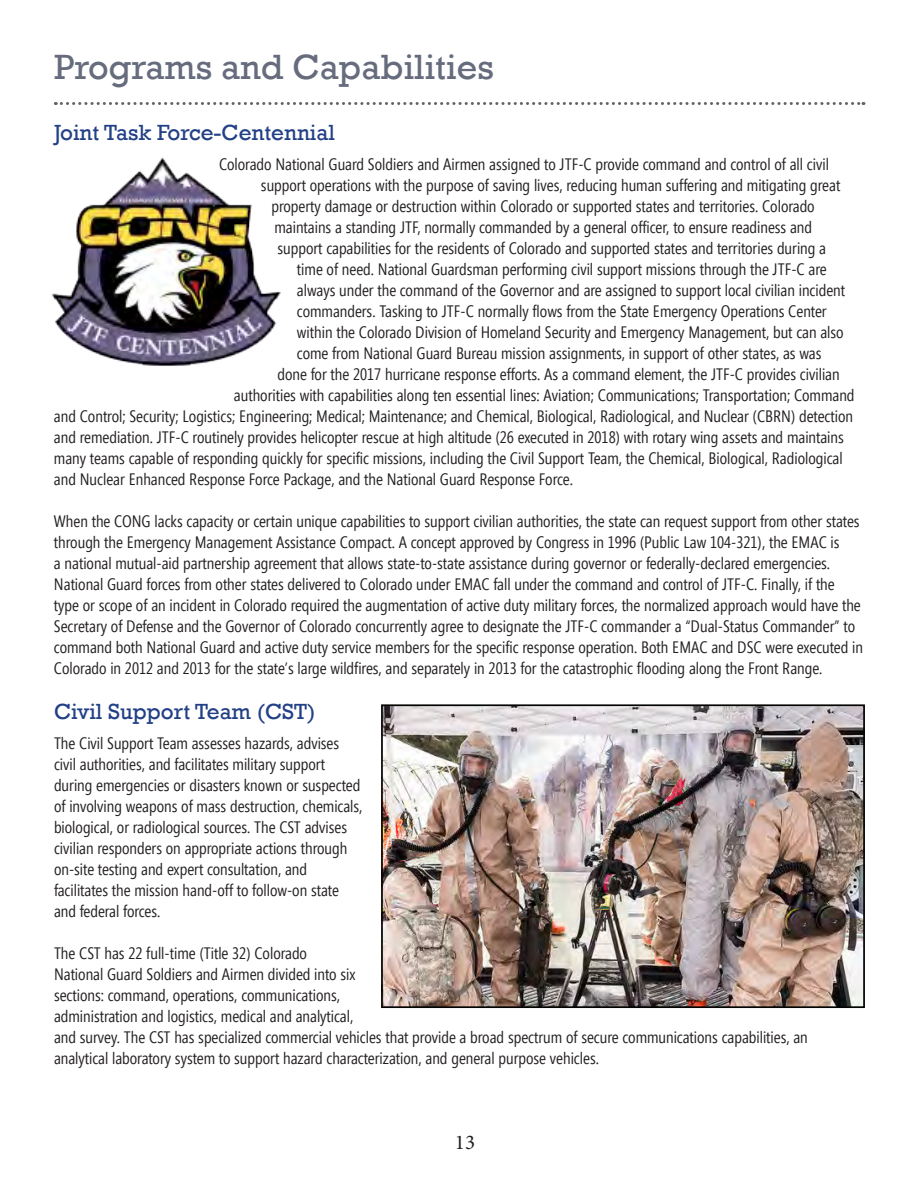
<style>
.page{position:relative;width:918px;height:1188px;background:#fff}
.page>*{position:absolute;margin:0;border:0;box-sizing:border-box;transform-origin:0 0}
.t1{font:36px "Rockwell";color:#666c7d}
.t2{font:22.5px "Rockwell";color:#224086}
.t3{font:21px "Minion Pro";color:#231f20}
.t4{font:16.5px/21px "Segoe Condensed";color:#231f20}
</style>
<div class="page">
<svg style="left:55px;top:102px;width:809px;height:3px"></svg>
<img style="left:51px;top:157px;width:230px;height:209px">
<img style="left:384px;top:707px;width:478px;height:298px">
<div style="left:381px;top:704px;width:484px;height:304px;border:2px solid #040503"></div>
<p class="t1" style="left:54px;top:46px;width:441px">Programs and Capabilities</p>
<p class="t2" style="left:54px;top:119px;width:283px">Joint Task Force-Centennial</p>
<p class="t4" style="left:219px;top:154px;width:612px">Colorado National Guard Soldiers and Airmen assigned to JTF-C provide command and control of all civil</p>
<p class="t4" style="left:261px;top:175px;width:581px">support operations with the purpose of saving lives, reducing human suffering and mitigating great</p>
<p class="t4" style="left:271px;top:196px;width:545px">property damage or destruction within Colorado or supported states and territories. Colorado</p>
<p class="t4" style="left:274px;top:217px;width:539px">maintains a standing JTF, normally commanded by a general officer, to ensure readiness and</p>
<p class="t4" style="left:277px;top:238px;width:550px">support capabilities for the residents of Colorado and supported states and territories during a</p>
<p class="t4" style="left:297px;top:259px;width:531px">time of need. National Guardsman performing civil support missions through the JTF-C are</p>
<p class="t4" style="left:297px;top:280px;width:550px">always under the command of the Governor and are assigned to support local civilian incident</p>
<p class="t4" style="left:297px;top:301px;width:531px">commanders. Tasking to JTF-C normally flows from the State Emergency Operations Center</p>
<p class="t4" style="left:297px;top:322px;width:548px">within the Colorado Division of Homeland Security and Emergency Management, but can also</p>
<p class="t4" style="left:297px;top:343px;width:526px">come from National Guard Bureau mission assignments, in support of other states, as was</p>
<p class="t4" style="left:277px;top:364px;width:564px">done for the 2017 hurricane response efforts. As a command element, the JTF-C provides civilian</p>
<p class="t4" style="left:234px;top:385px;width:622px">authorities with capabilities along ten essential lines: Aviation; Communications; Transportation; Command</p>
<p class="t4" style="left:54px;top:406px;width:801px">and Control; Security; Logistics; Engineering; Medical; Maintenance; and Chemical, Biological, Radiological, and Nuclear (CBRN) detection</p>
<p class="t4" style="left:54px;top:427px;width:791px">and remediation. JTF-C routinely provides helicopter rescue at high altitude (26 executed in 2018) with rotary wing assets and maintains</p>
<p class="t4" style="left:54px;top:448px;width:790px">many teams capable of responding quickly for specific missions, including the Civil Support Team, the Chemical, Biological, Radiological</p>
<p class="t4" style="left:54px;top:469px;width:520px">and Nuclear Enhanced Response Force Package, and the National Guard Response Force.</p>
<p class="t4" style="left:54px;top:511px;width:811px">When the CONG lacks capacity or certain unique capabilities to support civilian authorities, the state can request support from other states through the Emergency Management Assistance Compact. A concept approved by Congress in 1996 (Public Law 104-321), the EMAC is<br>a national mutual-aid partnership agreement that allows state-to-state assistance during governor or federally-declared emergencies.<br>National Guard forces from other states delivered to Colorado under EMAC fall under the command and control of JTF-C. Finally, if the type or scope of an incident in Colorado required the augmentation of active duty military forces, the normalized approach would have the Secretary of Defense and the Governor of Colorado concurrently agree to designate the JTF-C commander a “Dual-Status Commander” to command both National Guard and active duty service members for the specific response operation. Both EMAC and DSC were executed in Colorado in 2012 and 2013 for the state’s large wildfires, and separately in 2013 for the catastrophic flooding along the Front Range.</p>
<p class="t2" style="left:54px;top:698px;width:263px">Civil Support Team (CST)</p>
<p class="t4" style="left:54px;top:733px;width:310px">The Civil Support Team assesses hazards, advises civil authorities, and facilitates military support during emergencies or disasters known or suspected of involving weapons of mass destruction, chemicals, biological, or radiological sources. The CST advises civilian responders on appropriate actions through on-site testing and expert consultation, and facilitates the mission hand-off to follow-on state and federal forces.</p>
<p class="t4" style="left:54px;top:943px;width:755px">The CST has 22 full-time (Title 32) Colorado<br>National Guard Soldiers and Airmen divided into six<br>sections: command, operations, communications,<br>administration and logistics, medical and analytical,<br>and survey. The CST has specialized commercial vehicles that provide a broad spectrum of secure communications capabilities, an analytical laboratory system to support hazard characterization, and general purpose vehicles.</p>
<p class="t3" style="left:455px;top:1128px;width:22px">13</p>
</div>
